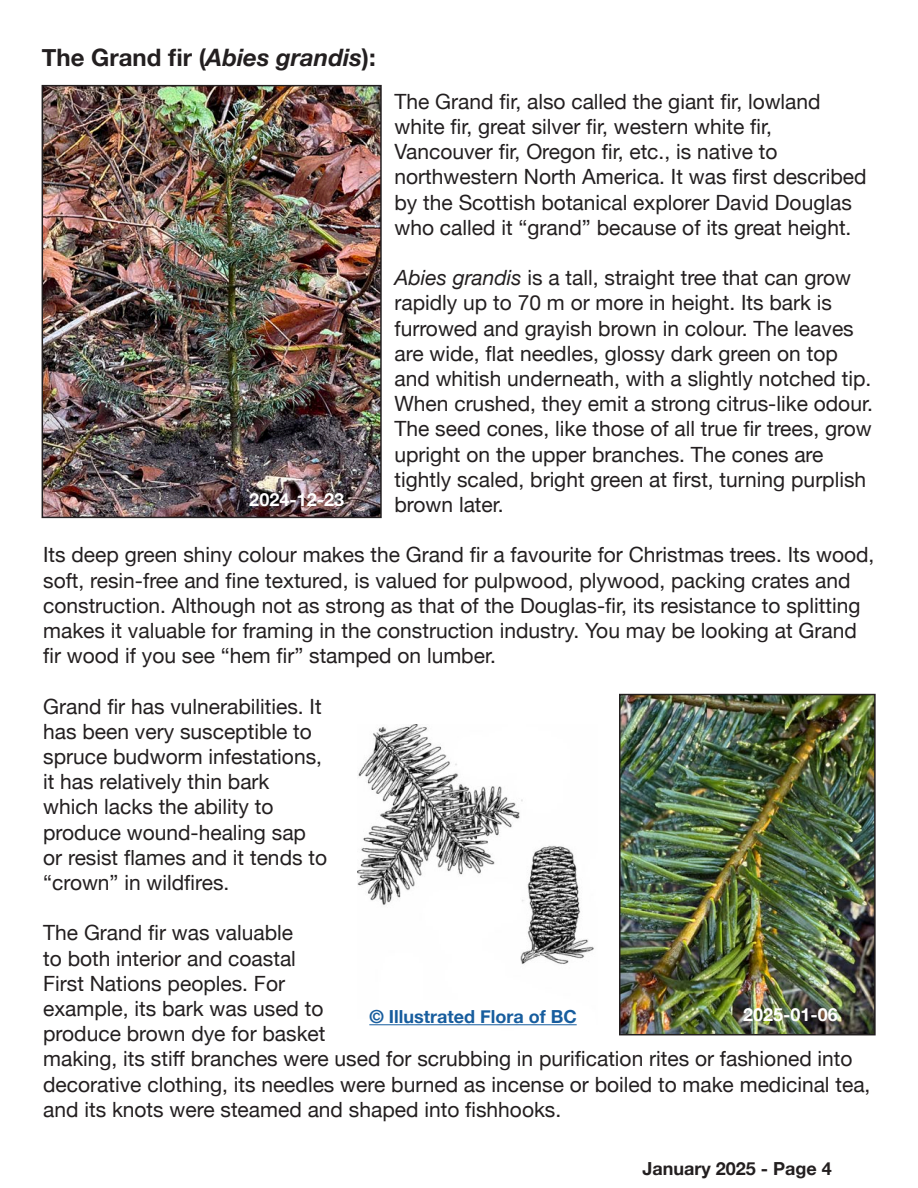
<style>
.page{position:relative;width:918px;height:1188px;background:#fff}
.page>*{position:absolute;margin:0;border:0;box-sizing:border-box;transform-origin:0 0}
.t1{font:700 24px "Helvetica Neue";color:#231f20}
.t2{font:21px/25.2px "Helvetica Neue";color:#231f20}
.t3{font:700 18px "Helvetica Neue";color:#175d9e}
.t4{font:700 18px "Helvetica Neue";color:#fff}
.t5{font:700 18px "Helvetica Neue";color:#231f20}
.s1{font-style:italic}
</style>
<div class="page">
<img style="left:45px;top:88px;width:334px;height:427px">
<div style="left:42px;top:85px;width:340px;height:433px;border:2px solid #231f20"></div>
<img style="left:622px;top:697px;width:251px;height:335px">
<div style="left:619px;top:694px;width:257px;height:341px;border:2px solid #231f20"></div>
<img style="left:357px;top:724px;width:237px;height:302px">
<hr style="left:369px;top:1024px;width:208px;height:1px;background:#175d9e">
<p class="t1" style="left:42px;top:39px;width:335px">The Grand fir (<span class="s1">Abies grandis</span>):</p>
<p class="t2" style="left:394px;top:90px;width:474px">The Grand fir, also called the giant fir, lowland white fir, great silver fir, western white fir, Vancouver fir, Oregon fir, etc., is native to northwestern North America. It was first described by the Scottish botanical explorer David Douglas who called it “grand” because of its great height.</p>
<p class="t2" style="left:394px;top:266px;width:480px"><span class="s1">Abies grandis</span> is a tall, straight tree that can grow rapidly up to 70 m or more in height. Its bark is furrowed and grayish brown in colour. The leaves are wide, flat needles, glossy dark green on top and whitish underneath, with a slightly notched tip.<br>When crushed, they emit a strong citrus-like odour.<br>The seed cones, like those of all true fir trees, grow upright on the upper branches. The cones are tightly scaled, bright green at first, turning purplish brown later.</p>
<p class="t2" style="left:43px;top:543px;width:833px">Its deep green shiny colour makes the Grand fir a favourite for Christmas trees. Its wood, soft, resin-free and fine textured, is valued for pulpwood, plywood, packing crates and construction. Although not as strong as that of the Douglas-fir, its resistance to splitting makes it valuable for framing in the construction industry. You may be looking at Grand fir wood if you see “hem fir” stamped on lumber.</p>
<p class="t2" style="left:43px;top:695px;width:285px">Grand fir has vulnerabilities. It has been very susceptible to spruce budworm infestations, it has relatively thin bark which lacks the ability to produce wound-healing sap or resist flames and it tends to “crown” in wildfires.</p>
<p class="t2" style="left:43px;top:921px;width:829px">The Grand fir was valuable<br>to both interior and coastal<br>First Nations peoples. For<br>example, its bark was used to<br>produce brown dye for basket<br>making, its stiff branches were used for scrubbing in purification rites or fashioned into decorative clothing, its needles were burned as incense or boiled to make medicinal tea, and its knots were steamed and shaped into fishhooks.</p>
<p class="t4" style="left:249px;top:485px;width:96px">2024-12-23</p>
<p class="t3" style="left:369px;top:1002px;width:209px">© Illustrated Flora of BC</p>
<p class="t4" style="left:743px;top:1001px;width:96px">2025-01-06</p>
<p class="t5" style="left:642px;top:1154px;width:191px">January 2025 - Page 4</p>
</div>
